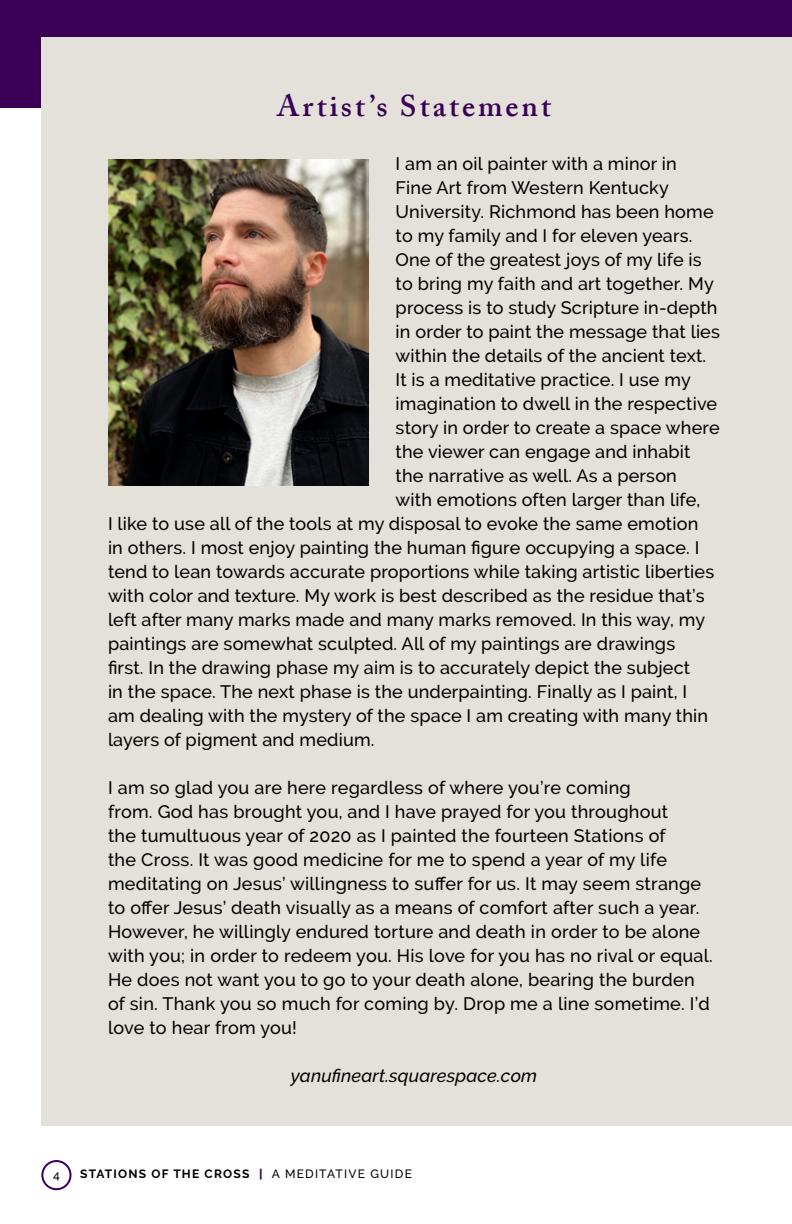
<style>
.page{position:relative;width:792px;height:1224px;background:#fff}
.page>*{position:absolute;margin:0;border:0;box-sizing:border-box;transform-origin:0 0}
.t1{font:600 30px "Adobe Caslon Pro";letter-spacing:.1em;color:#390055}
.t2{font:500 18px/24px "Raleway";letter-spacing:.01em;color:#000}
.t3{font:italic 500 18px "Raleway";letter-spacing:.01em;color:#000}
.t4{font:700 12px "Raleway";letter-spacing:.1em;color:#000}
.t5{font:500 12px "Raleway";color:#000}
.s1{font-weight:800;color:#390055}
.s2{font-weight:500}
</style>
<div class="page">
<div style="left:41px;top:1160px;width:31px;height:30px;border:2px solid #390055;border-radius:50%"></div>
<div style="left:0;top:0;width:792px;height:108px;background:#390055"></div>
<div style="left:41px;top:37px;width:751px;height:1089px;background:#e3e1da"></div>
<img style="left:108px;top:160px;width:261px;height:326px">
<h1 class="t1" style="left:277px;top:88px;width:275px">Artist’s Statement</h1>
<p class="t2" style="left:396px;top:152px;width:283px">I am an oil painter with a minor in</p>
<p class="t2" style="left:396px;top:176px;width:275px">Fine Art from Western Kentucky</p>
<p class="t2" style="left:396px;top:200px;width:320px">University. Richmond has been home</p>
<p class="t2" style="left:396px;top:224px;width:298px">to my family and I for eleven years.</p>
<p class="t2" style="left:396px;top:248px;width:308px">One of the greatest joys of my life is</p>
<p class="t2" style="left:396px;top:272px;width:320px">to bring my faith and art together. My</p>
<p class="t2" style="left:396px;top:296px;width:323px">process is to study Scripture in-depth</p>
<p class="t2" style="left:396px;top:320px;width:326px">in order to paint the message that lies</p>
<p class="t2" style="left:396px;top:344px;width:312px">within the details of the ancient text.</p>
<p class="t2" style="left:396px;top:368px;width:297px">It is a meditative practice. I use my</p>
<p class="t2" style="left:396px;top:392px;width:323px">imagination to dwell in the respective</p>
<p class="t2" style="left:396px;top:416px;width:325px">story in order to create a space where</p>
<p class="t2" style="left:396px;top:440px;width:296px">the viewer can engage and inhabit</p>
<p class="t2" style="left:396px;top:464px;width:283px">the narrative as well. As a person</p>
<p class="t2" style="left:396px;top:488px;width:306px">with emotions often larger than life,</p>
<p class="t2" style="left:108px;top:512px;width:592px">I like to use all of the tools at my disposal to evoke the same emotion</p>
<p class="t2" style="left:108px;top:536px;width:593px">in others. I most enjoy painting the human figure occupying a space. I</p>
<p class="t2" style="left:108px;top:560px;width:608px">tend to lean towards accurate proportions while taking artistic liberties</p>
<p class="t2" style="left:108px;top:584px;width:598px">with color and texture. My work is best described as the residue that’s</p>
<p class="t2" style="left:108px;top:608px;width:599px">left after many marks made and many marks removed. In this way, my</p>
<p class="t2" style="left:108px;top:632px;width:569px">paintings are somewhat sculpted. All of my paintings are drawings</p>
<p class="t2" style="left:108px;top:656px;width:584px">first. In the drawing phase my aim is to accurately depict the subject</p>
<p class="t2" style="left:108px;top:680px;width:581px">in the space. The next phase is the underpainting. Finally as I paint, I</p>
<p class="t2" style="left:108px;top:704px;width:602px">am dealing with the mystery of the space I am creating with many thin</p>
<p class="t2" style="left:108px;top:728px;width:268px">layers of pigment and medium.</p>
<p class="t2" style="left:108px;top:776px;width:606px">I am so glad you are here regardless of where you’re coming<br>from. God has brought you, and I have prayed for you throughout<br>the tumultuous year of 2020 as I painted the fourteen Stations of<br>the Cross. It was good medicine for me to spend a year of my life meditating on Jesus’ willingness to suffer for us. It may seem strange to offer Jesus’ death visually as a means of comfort after such a year.<br>However, he willingly endured torture and death in order to be alone with you; in order to redeem you. His love for you has no rival or equal.<br>He does not want you to go to your death alone, bearing the burden of sin. Thank you so much for coming by. Drop me a line sometime. I’d love to hear from you!</p>
<p class="t3" style="left:291px;top:1065px;width:248px">yanufineart.squarespace.com</p>
<p class="t5" style="left:53px;top:1168px;width:8px">4</p>
<p class="t4" style="left:80px;top:1167px;width:333px">STATIONS OF THE CROSS <span class="s1">|</span> <span class="s2">A MEDITATIVE GUIDE</span></p>
</div>
